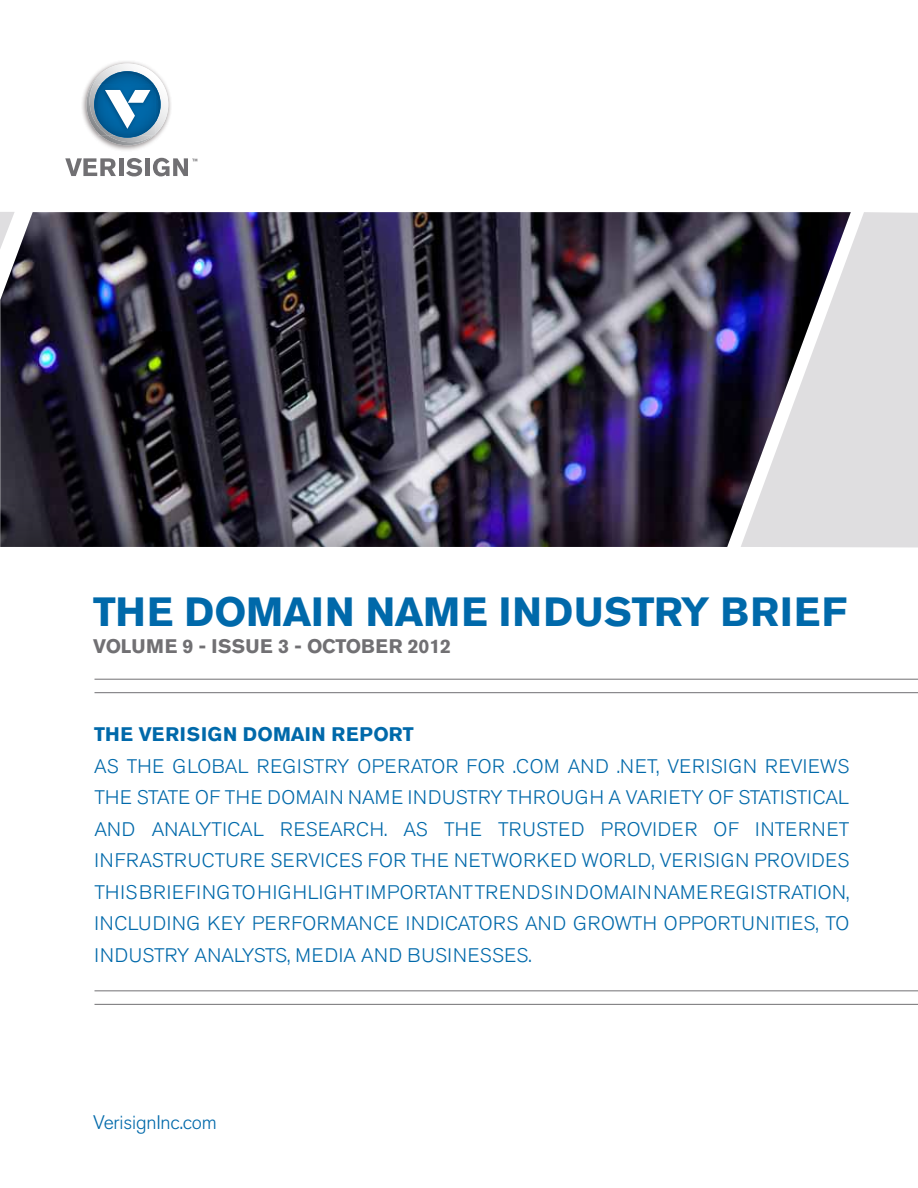
<style>
.page{position:relative;width:918px;height:1188px;background:#fff}
.page>*{position:absolute;margin:0;border:0;box-sizing:border-box;transform-origin:0 0}
.t1{font:700 40.5px "Akzidenz Grotesk BE";letter-spacing:.01em;color:#0069aa}
.t2{font:300 19.5px/31.5px "Akzidenz Grotesk BE";letter-spacing:.155em;color:#0069aa}
.t3{font:700 19.5px "Akzidenz Grotesk BE";letter-spacing:-.01em;color:#717073}
.t4{font:700 19.5px "Akzidenz Grotesk BE";letter-spacing:.02em;color:#0069aa}
.t5{font:300 19.5px "Akzidenz Grotesk BE";letter-spacing:-.01em;color:#0069aa}
</style>
<div class="page">
<img style="left:82px;top:61px;width:89px;height:89px">
<svg style="left:86px;top:64px;width:82px;height:81px"></svg>
<svg style="left:65px;top:158px;width:51px;height:18px"></svg>
<hr style="left:119px;top:158px;width:4px;height:18px;background:#717073">
<svg style="left:126px;top:158px;width:16px;height:18px"></svg>
<hr style="left:146px;top:158px;width:4px;height:18px;background:#717073">
<svg style="left:153px;top:158px;width:44px;height:18px"></svg>
<img style="left:0;top:212px;width:741px;height:284px">
<img style="left:0;top:496px;width:741px;height:51px">
<hr style="left:94px;top:679px;width:824px;height:1px;background:#717073">
<hr style="left:94px;top:692px;width:824px;height:1px;background:#717073">
<svg style="left:741px;top:212px;width:177px;height:335px;background:#aca9b4"></svg>
<svg style="left:0;top:212px;width:15px;height:38px"></svg>
<hr style="left:94px;top:990px;width:824px;height:1px;background:#717073">
<hr style="left:94px;top:1004px;width:824px;height:1px;background:#717073">
<h1 class="t1" style="left:93px;top:589px;width:36px">The</h1>
<h1 class="t1" style="left:185px;top:589px;width:664px">DOMAIN NAME INDUSTRY BRIEF</h1>
<p class="t3" style="left:93px;top:635px;width:359px">VOLUME 9 - ISSUE 3 - OCTOBER 2012</p>
<p class="t4" style="left:94px;top:723px;width:321px">THE VERISIGN DOMAIN REPORT</p>
<p class="t2" style="left:94px;top:751px;width:757px">AS THE GL OBAL REG ISTRY OPERATOR FOR .COM AND .NET, VERISIG N REVIEWS THE STATE OF THE DOMAIN NAME INDUSTRY THROUG H A VARIETY OF STATISTICAL AND ANALYTICAL RESEARC H. AS THE TRUSTED PROVIDER OF I NTERNET INFRASTRUCT URE SERVICES FOR THE NETW ORKED WORLD , VERISIG N PROVIDES THIS BRIEFINGTO HIG HLIG HTIMPORTANTTRENDS IN DOMAIN NAME REG ISTRATION, INCL UDING KEY PERFORMANCE INDICATORS AND G ROWT H OPP ORTUNITIES, TO IND USTRY ANALYSTS, MED IA AND B USINESSES.</p>
<p class="t5" style="left:93px;top:1112px;width:125px">VERISIGNI NC.COM</p>
</div>
